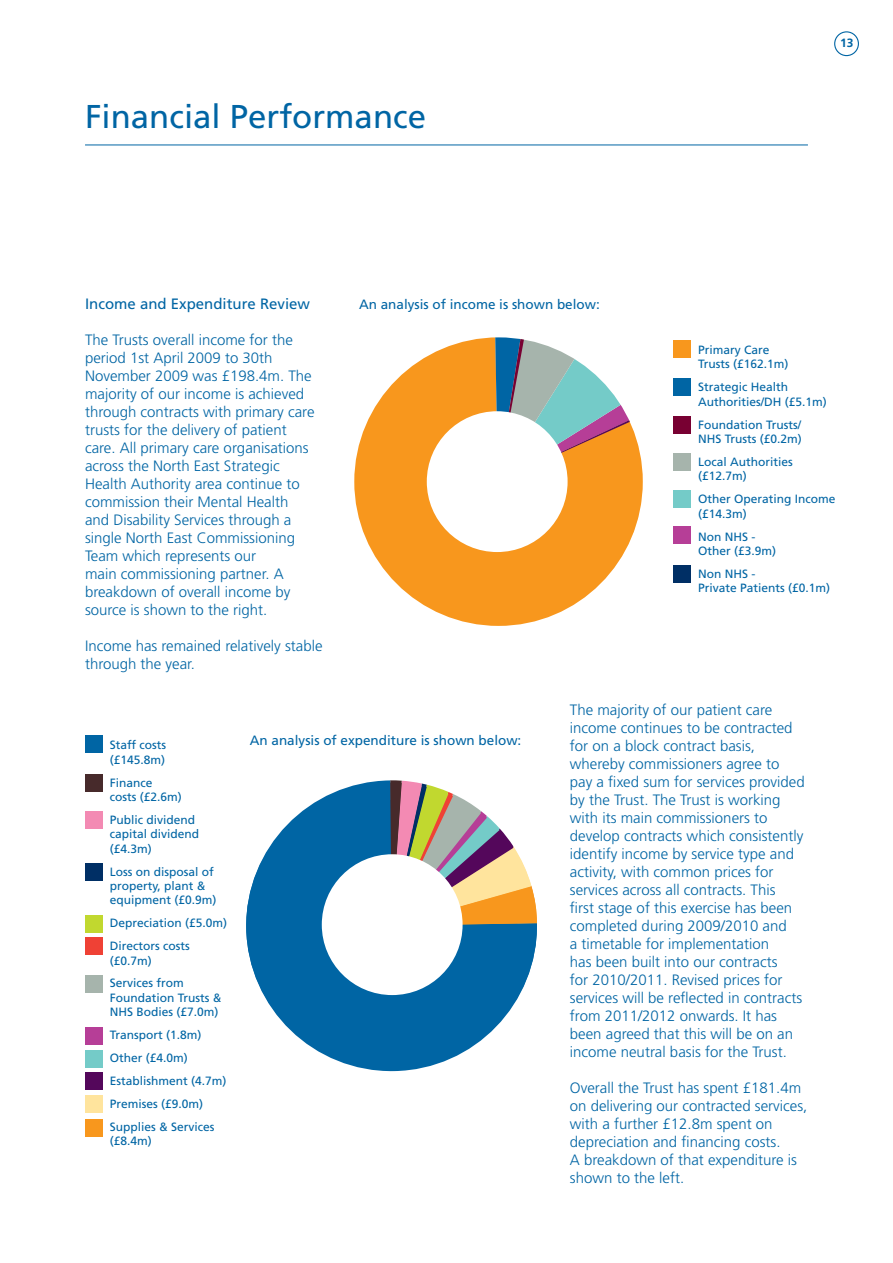
<style>
.page{position:relative;width:893px;height:1263px;background:#fff}
.page>*{position:absolute;margin:0;border:0;box-sizing:border-box;transform-origin:0 0}
.t1{font:33px "Frutiger";color:#0065a4}
.t2{font:300 15px/18px "Frutiger";color:#0065a4}
.t3{font:15px "Frutiger";color:#0065a4}
.t4{font:13.5px "Frutiger";color:#0065a4}
.t5{font:12px/14.4px "Frutiger";color:#0065a4}
.t6{font:700 12px "Frutiger";color:#0065a4}
</style>
<div class="page">
<div style="left:834px;top:31px;width:25px;height:25px;border:1px solid #0065a4;border-radius:50%"></div>
<hr style="left:85px;top:145px;width:723px;height:1px;background:#0065a4">
<svg style="left:354px;top:337px;width:289px;height:289px;fill:#f8971d"></svg>
<svg style="left:495px;top:337px;width:141px;height:144px"></svg>
<div style="left:427px;top:411px;width:141px;height:141px;background:#fff;border-radius:50%"></div>
<svg style="left:246px;top:783px;width:291px;height:287px;fill:#0065a4"></svg>
<svg style="left:390px;top:780px;width:147px;height:146px"></svg>
<div style="left:322px;top:854px;width:141px;height:141px;background:#fff;border-radius:50%"></div>
<div style="left:85px;top:736px;width:17px;height:17px;background:#0065a4"></div>
<div style="left:85px;top:775px;width:17px;height:17px;background:#472a2b"></div>
<div style="left:85px;top:811px;width:17px;height:17px;background:#f38ab3"></div>
<div style="left:85px;top:863px;width:17px;height:17px;background:#002f65"></div>
<div style="left:85px;top:915px;width:17px;height:17px;background:#c1d82f"></div>
<div style="left:85px;top:938px;width:17px;height:17px;background:#ef4135"></div>
<div style="left:85px;top:975px;width:17px;height:17px;background:#a6b4ac"></div>
<div style="left:85px;top:1027px;width:17px;height:17px;background:#b63e97"></div>
<div style="left:85px;top:1050px;width:17px;height:17px;background:#74cbc8"></div>
<div style="left:85px;top:1073px;width:17px;height:17px;background:#54075b"></div>
<div style="left:85px;top:1095px;width:17px;height:17px;background:#ffe49d"></div>
<div style="left:85px;top:1119px;width:17px;height:17px;background:#f8971d"></div>
<div style="left:673px;top:341px;width:17px;height:17px;background:#f8971d"></div>
<div style="left:673px;top:379px;width:17px;height:17px;background:#0065a4"></div>
<div style="left:673px;top:416px;width:17px;height:17px;background:#780032"></div>
<div style="left:673px;top:453px;width:17px;height:17px;background:#a6b4ac"></div>
<div style="left:673px;top:490px;width:17px;height:17px;background:#74cbc8"></div>
<div style="left:673px;top:527px;width:17px;height:17px;background:#b63e97"></div>
<div style="left:673px;top:565px;width:17px;height:17px;background:#002f65"></div>
<h1 class="t1" style="left:85px;top:97px;width:343px">Financial Performance</h1>
<p class="t3" style="left:85px;top:295px;width:227px">Income and Expenditure Review</p>
<p class="t2" style="left:85px;top:331px;width:231px">The Trusts overall income for the period 1st April 2009 to 30th<br>November 2009 was £198.4m. The majority of our income is achieved through contracts with primary care trusts for the delivery of patient care. All primary care organisations across the North East Strategic<br>Health Authority area continue to commission their Mental Health and Disability Services through a single North East Commissioning<br>Team which represents our<br>main commissioning partner. A breakdown of overall income by source is shown to the right.</p>
<p class="t2" style="left:85px;top:637px;width:239px">Income has remained relatively stable through the year.</p>
<p class="t4" style="left:359px;top:296px;width:242px">An analysis of income is shown below:</p>
<p class="t6" style="left:840px;top:36px;width:15px">13</p>
<p class="t5" style="left:698px;top:342px;width:92px">Primary Care<br>Trusts (£162.1m)</p>
<p class="t5" style="left:698px;top:380px;width:130px">Strategic Health<br>Authorities/DH (£5.1m)</p>
<p class="t5" style="left:698px;top:417px;width:105px">Foundation Trusts/<br>NHS Trusts (£0.2m)</p>
<p class="t5" style="left:698px;top:454px;width:96px">Local Authorities (£12.7m)</p>
<p class="t5" style="left:698px;top:492px;width:139px">Other Operating Income (£14.3m)</p>
<p class="t5" style="left:698px;top:529px;width:80px">Non NHS -<br>Other (£3.9m)</p>
<p class="t5" style="left:698px;top:566px;width:134px">Non NHS -<br>Private Patients (£0.1m)</p>
<p class="t5" style="left:110px;top:738px;width:58px">Staff costs (£145.8m)</p>
<p class="t5" style="left:110px;top:775px;width:74px">Finance costs (£2.6m)</p>
<p class="t5" style="left:110px;top:812px;width:91px">Public dividend capital dividend (£4.3m)</p>
<p class="t5" style="left:110px;top:864px;width:108px">Loss on disposal of property, plant &amp; equipment (£0.9m)</p>
<p class="t5" style="left:110px;top:911px;width:119px;line-height:23px">Depreciation (£5.0m)<br>Directors costs</p>
<p class="t5" style="left:110px;top:949px;width:76px;line-height:23px">(£0.7m)<br>Services from</p>
<p class="t5" style="left:110px;top:990px;width:113px">Foundation Trusts &amp;<br>NHS Bodies (£7.0m)</p>
<p class="t5" style="left:110px;top:1023px;width:118px;line-height:23px">Transport (1.8m)<br>Other (£4.0m)<br>Establishment (4.7m)<br>Premises (£9.0m)<br>Supplies &amp; Services</p>
<p class="t5" style="left:110px;top:1134px;width:44px">(£8.4m)</p>
<p class="t4" style="left:250px;top:733px;width:273px">An analysis of expenditure is shown below:</p>
<p class="t2" style="left:570px;top:701px;width:236px">The majority of our patient care income continues to be contracted for on a block contract basis, whereby commissioners agree to pay a fixed sum for services provided by the Trust. The Trust is working with its main commissioners to develop contracts which consistently identify income by service type and activity, with common prices for services across all contracts. This<br>first stage of this exercise has been completed during 2009/2010 and<br>a timetable for implementation<br>has been built into our contracts<br>for 2010/2011. Revised prices for services will be reflected in contracts from 2011/2012 onwards. It has been agreed that this will be on an income neutral basis for the Trust.</p>
<p class="t2" style="left:570px;top:1079px;width:239px">Overall the Trust has spent £181.4m on delivering our contracted services, with a further £12.8m spent on depreciation and financing costs.<br>A breakdown of that expenditure is shown to the left.</p>
</div>
